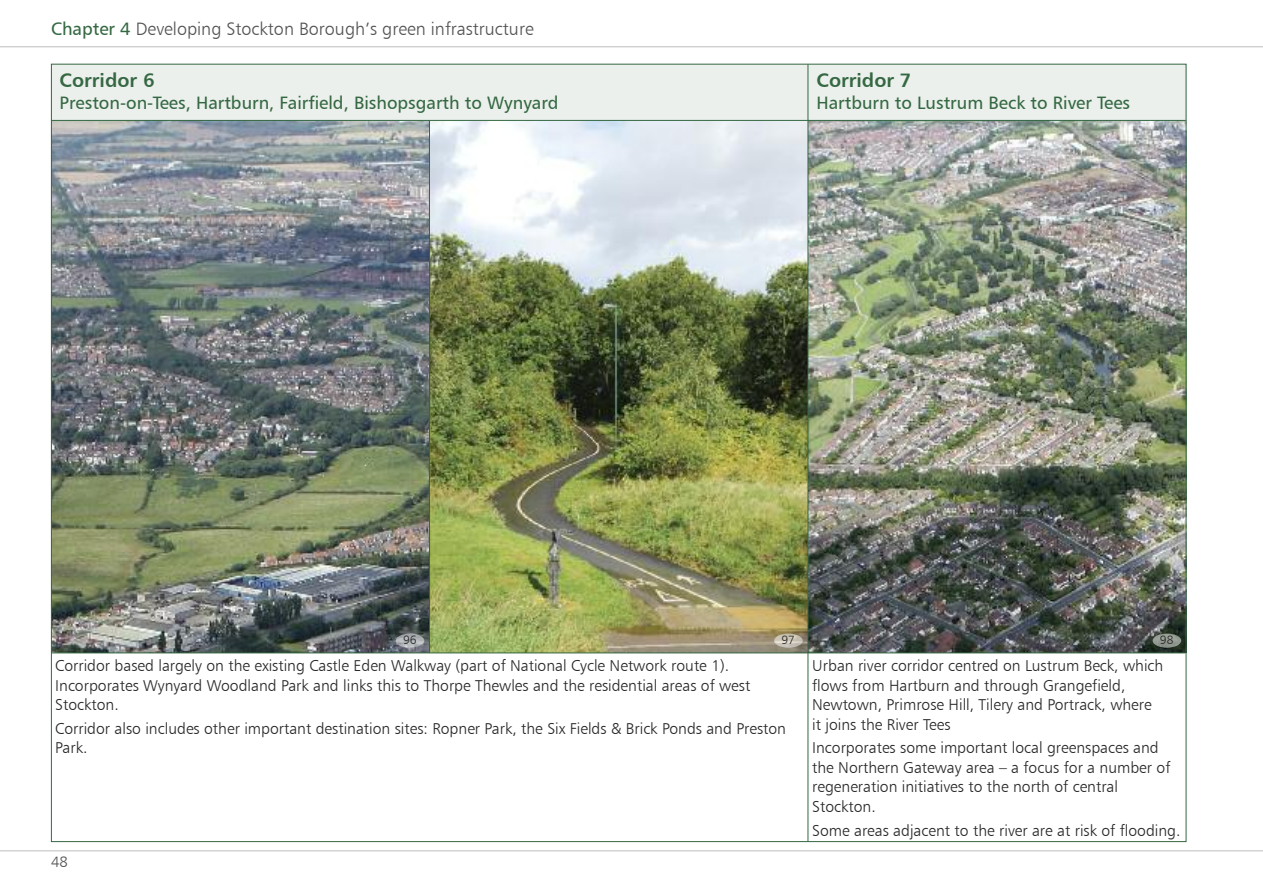
<style>
.page{position:relative;width:1263px;height:893px;background:#fff}
.page>*{position:absolute;margin:0;border:0;box-sizing:border-box;transform-origin:0 0}
.t1{font:19.5px "Humanist 777 BT Bold B";color:#356842}
.t2{font:18px "Humanist 777 BT Roman B";color:#356842}
.t3{font:18px "Humanist 777 BT Light B";color:#525152}
.t4{font:15.75px/19.5px "Humanist 777 BT Light B";color:#272627}
.t5{font:15px "Humanist 777 BT Light B";color:#525152}
.t6{font:12px "Humanist 777 BT Light B";color:#272627}
.s1{font-family:"Humanist 777 BT Roman B";color:#356842}
</style>
<div class="page">
<img style="left:53px;top:121px;width:1131px;height:532px">
<hr style="left:0;top:850px;width:1263px;height:1px;background:#bebebe">
<hr style="left:0;top:46px;width:1263px;height:1px;background:#bebebe">
<div style="left:51px;top:64px;width:1135px;height:56px;background:#ebf0ec"></div>
<hr style="left:807px;top:64px;width:1px;height:778px;background:#356842">
<hr style="left:429px;top:120px;width:1px;height:533px;background:#356842">
<hr style="left:51px;top:120px;width:1134px;height:1px;background:#356842">
<hr style="left:51px;top:653px;width:1134px;height:1px;background:#356842">
<img style="left:396px;top:634px;width:28px;height:14px">
<img style="left:774px;top:634px;width:29px;height:14px">
<img style="left:1153px;top:634px;width:28px;height:14px">
<p class="t3" style="left:51px;top:18px;width:484px"><span class="s1">Chapter 4</span> Developing Stockton Borough’s green infrastructure</p>
<p class="t1" style="left:60px;top:68px;width:97px">Corridor 6</p>
<p class="t2" style="left:60px;top:92px;width:501px">Preston-on-Tees, Hartburn, Fairfield, Bishopsgarth to Wynyard</p>
<p class="t1" style="left:816px;top:68px;width:97px">Corridor 7</p>
<p class="t2" style="left:816px;top:92px;width:315px">Hartburn to Lustrum Beck to River Tees</p>
<p class="t6" style="left:403px;top:633px;width:15px">96</p>
<p class="t6" style="left:781px;top:633px;width:15px">97</p>
<p class="t6" style="left:1160px;top:633px;width:15px">98</p>
<p class="t4" style="left:55px;top:656px;width:697px">Corridor based largely on the existing Castle Eden Walkway (part of National Cycle Network route 1).<br>Incorporates Wynyard Woodland Park and links this to Thorpe Thewles and the residential areas of west<br>Stockton.</p>
<p class="t4" style="left:55px;top:718px;width:732px">Corridor also includes other important destination sites: Ropner Park, the Six Fields &amp; Brick Ponds and Preston<br>Park.</p>
<p class="t5" style="left:51px;top:852px;width:18px">48</p>
<p class="t4" style="left:812px;top:656px;width:353px">Urban river corridor centred on Lustrum Beck, which flows from Hartburn and through Grangefield, Newtown, Primrose Hill, Tilery and Portrack, where it joins the River Tees</p>
<p class="t4" style="left:812px;top:738px;width:360px">Incorporates some important local greenspaces and the Northern Gateway area – a focus for a number of regeneration initiatives to the north of central Stockton.</p>
<p class="t4" style="left:812px;top:820px;width:370px">Some areas adjacent to the river are at risk of flooding.</p>
</div>
